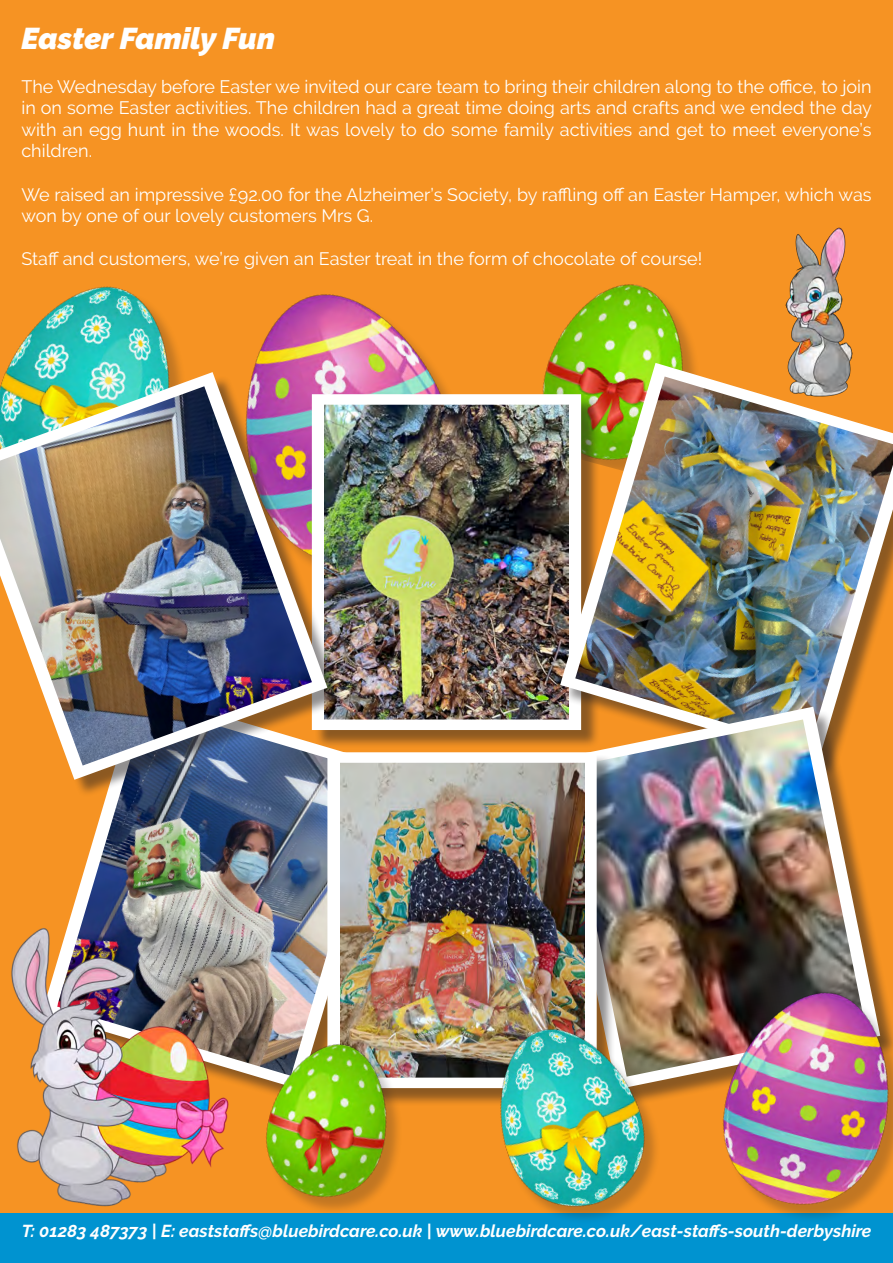
<style>
.page{position:relative;width:893px;height:1263px;background:#fff}
.page>*{position:absolute;margin:0;border:0;box-sizing:border-box;transform-origin:0 0}
.t1{font:700 90.15px "Arial";color:#fff}
.t2{font:italic 900 30px "Raleway";letter-spacing:-.005em;color:#fff}
.t3{font:18px/21.6px "Raleway";color:#fff;text-align:justify}
.t4{font:italic 700 17.25px "Raleway";color:#fff}
</style>
<div class="page">
<div style="left:0;top:0;width:893px;height:1215px;background:#f69323"></div>
<div style="left:0;top:1213px;width:893px;height:50px;background:#0093d0"></div>
<img style="left:254px;top:294px;width:194px;height:100px">
<img style="left:542px;top:284px;width:152px;height:110px">
<img style="left:9px;top:286px;width:171px;height:79px">
<img style="left:785px;top:227px;width:68px;height:129px">
<div style="left:314px;top:396px;width:286px;height:352px;background:#231f20;opacity:.5"></div>
<img style="left:345px;top:405px;width:209px;height:314px">
<div style="left:312px;top:394px;width:269px;height:336px;border:10px solid #fff"></div>
<img style="left:554px;top:356px;width:339px;height:344px">
<img style="left:69px;top:684px;width:333px;height:342px">
<img style="left:543px;top:700px;width:336px;height:395px">
<div style="left:330px;top:754px;width:285px;height:353px;background:#231f20;opacity:.5"></div>
<img style="left:340px;top:763px;width:244px;height:314px">
<div style="left:327px;top:752px;width:270px;height:336px;border:10px solid #fff"></div>
<div style="left:0;top:375px;width:345px;height:423px;background:#231f20;opacity:.5"></div>
<img style="left:0;top:365px;width:334px;height:421px">
<img style="left:11px;top:921px;width:255px;height:286px">
<img style="left:695px;top:964px;width:198px;height:255px">
<img style="left:248px;top:1026px;width:159px;height:184px">
<img style="left:466px;top:1005px;width:201px;height:215px">
<p class="t2" style="left:21px;top:22px;width:255px">Easter Family Fun</p>
<p class="t3" style="left:21px;top:75px;width:852px">The Wednesday before Easter we invited our care team to bring their children along to the office, to join in on some Easter activities. The children had a great time doing arts and crafts and we ended the day with an egg hunt in the woods. It was lovely to do some family activities and get to meet everyone’s children.</p>
<p class="t3" style="left:21px;top:183px;width:852px">We raised an impressive £92.00 for the Alzheimer’s Society, by raffling off an Easter Hamper, which was won by one of our lovely customers Mrs G.</p>
<p class="t3" style="left:21px;top:248px;width:682px">Staff and customers, we’re given an Easter treat in the form of chocolate of course!</p>
<p class="t1" style="left:46px;top:126px;width:277px">TIMES</p>
<p class="t4" style="left:22px;top:1220px;width:851px">T: 01283 487373 | E: eaststaffs@bluebirdcare.co.uk | www.bluebirdcare.co.uk/east-staffs-south-derbyshire</p>
</div>
